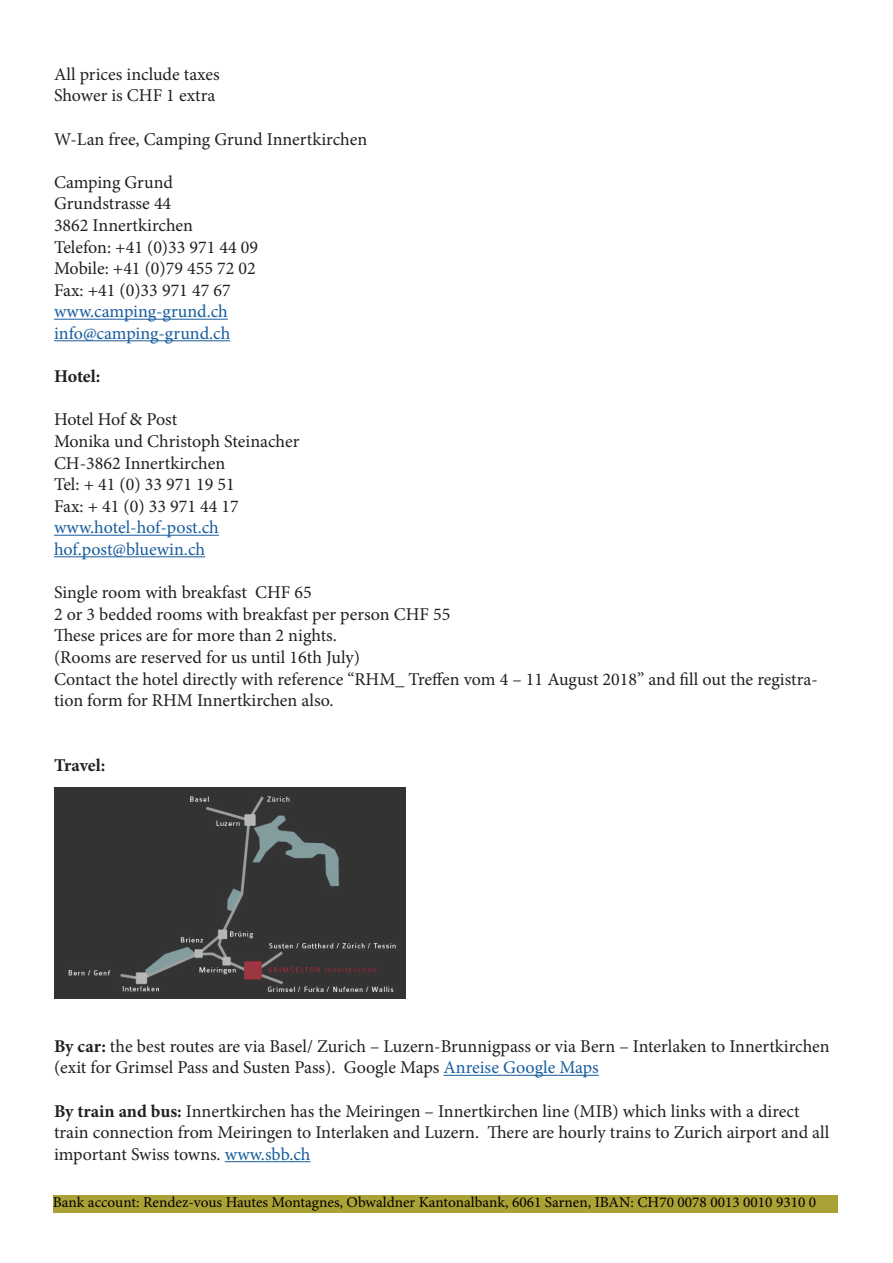
<style>
.page{position:relative;width:893px;height:1263px;background:#fff}
.page>*{position:absolute;margin:0;border:0;box-sizing:border-box;transform-origin:0 0}
.t1{font:18px/21.6px "Minion Pro";color:#231f20}
.t2{font:18px/21.6px "Minion Pro";letter-spacing:-.005em;color:#175d9e}
.t3{font:700 18px "Minion Pro";letter-spacing:-.01em;color:#231f20}
.t4{font:15px "Minion Pro";color:#000}
.s1{font-weight:700}
.s2{color:#175d9e}
</style>
<div class="page">
<div style="left:53px;top:1196px;width:785px;height:17px;background:#aba235"></div>
<hr style="left:54px;top:319px;width:174px;height:1px;background:#175d9e">
<hr style="left:54px;top:340px;width:176px;height:1px;background:#175d9e">
<hr style="left:54px;top:535px;width:165px;height:1px;background:#175d9e">
<hr style="left:54px;top:556px;width:151px;height:1px;background:#175d9e">
<hr style="left:444px;top:1075px;width:155px;height:1px;background:#175d9e">
<hr style="left:225px;top:1161px;width:86px;height:1px;background:#175d9e">
<img style="left:55px;top:787px;width:351px;height:211px">
<p class="t1" style="left:54px;top:63px;width:167px">All prices include taxes<br>Shower is CHF 1 extra</p>
<p class="t1" style="left:54px;top:128px;width:315px">W-Lan free, Camping Grund Innertkirchen</p>
<p class="t1" style="left:54px;top:171px;width:206px">Camping Grund<br>Grundstrasse 44<br>3862 Innertkirchen<br>Telefon: +41 (0)33 971 44 09<br>Mobile: +41 (0)79 455 72 02<br>Fax: +41 (0)33 971 47 67</p>
<p class="t2" style="left:54px;top:301px;width:178px">www.camping-grund.ch info@camping-grund.ch</p>
<p class="t3" style="left:54px;top:364px;width:48px">Hotel:</p>
<p class="t1" style="left:54px;top:409px;width:247px">Hotel Hof &amp; Post<br>Monika und Christoph Steinacher<br>CH-3862 Innertkirchen<br>Tel: + 41 (0) 33 971 19 51<br>Fax: + 41 (0) 33 971 44 17</p>
<p class="t2" style="left:54px;top:517px;width:166px">www.hotel-hof-post.ch hof.post@bluewin.ch</p>
<p class="t1" style="left:54px;top:582px;width:765px">Single room with breakfast CHF 65<br>2 or 3 bedded rooms with breakfast per person CHF 55<br>These prices are for more than 2 nights.<br>(Rooms are reserved for us until 16th July)<br>Contact the hotel directly with reference “RHM_ Treffen vom 4 – 11 August 2018” and fill out the registra&shy;tion form for RHM Innertkirchen also.</p>
<p class="t3" style="left:54px;top:753px;width:53px">Travel:</p>
<p class="t1" style="left:54px;top:1035px;width:777px"><span class="s1">By car:</span> the best routes are via Basel/ Zurich – Luzern-Brunnigpass or via Bern – Interlaken to Innertkirchen (exit for Grimsel Pass and Susten Pass). Google Maps <span class="s2">Anreise Google Maps</span></p>
<p class="t1" style="left:54px;top:1100px;width:777px"><span class="s1">By train and bus:</span> Innertkirchen has the Meiringen – Innertkirchen line (MIB) which links with a direct train connection from Meiringen to Interlaken and Luzern. There are hourly trains to Zurich airport and all important Swiss towns. <span class="s2">www.sbb.ch</span></p>
<p class="t4" style="left:53px;top:1192px;width:765px">Bank account: Rendez-vous Hautes Montagnes, Obwaldner Kantonalbank, 6061 Sarnen, IBAN: CH70 0078 0013 0010 9310 0</p>
</div>
